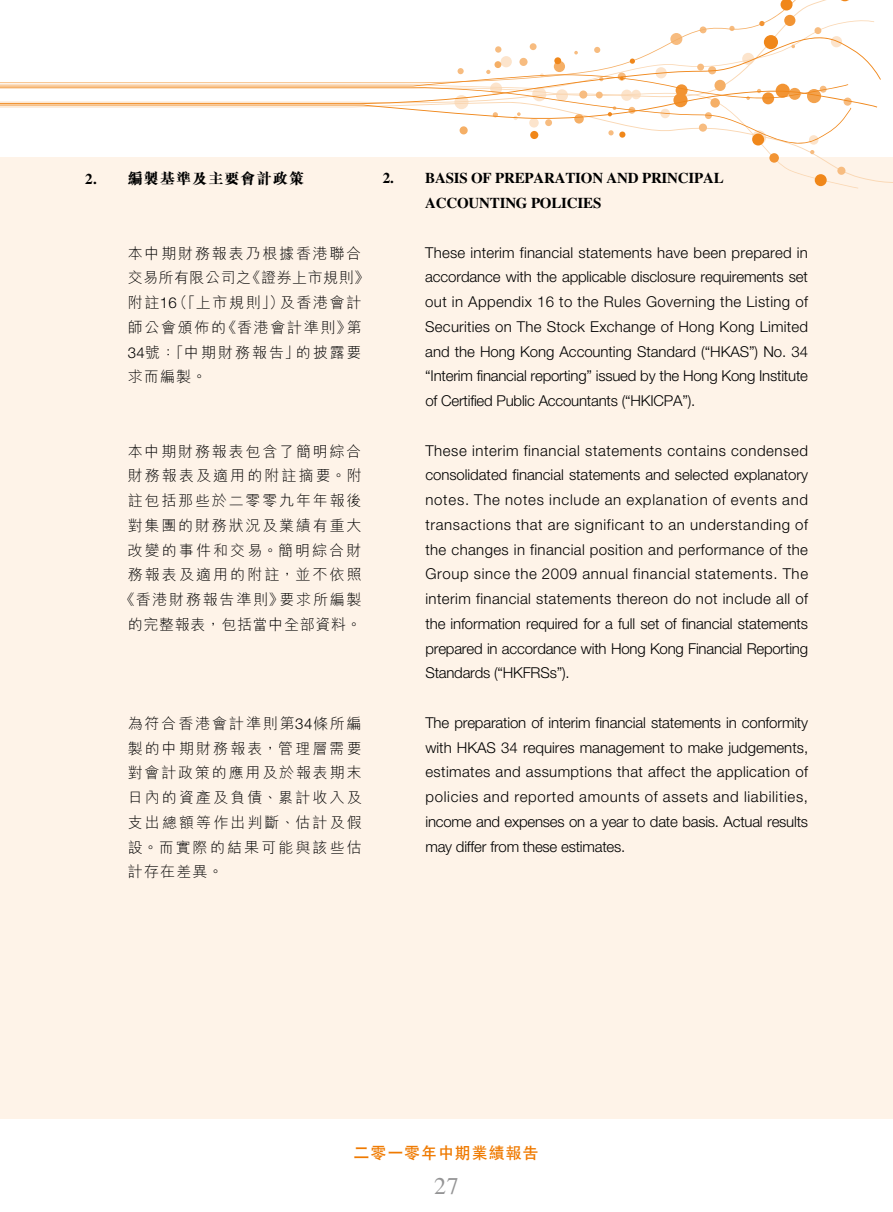
<style>
.page{position:relative;width:893px;height:1212px;background:#fff}
.page>*{position:absolute;margin:0;border:0;box-sizing:border-box;transform-origin:0 0}
.t1{font:24px "Times LT Std";color:#949495}
.t2{font:700 16.5px "C Hei 2 HK";letter-spacing:.025em;color:#ef7a00}
.t3{font:300 15px/24.8px "Helvetica Neue LT Std";letter-spacing:-.015em;color:#000;text-align:justify}
.t4{font:300 15px/24.8px "M Hei HK";letter-spacing:.12em;color:#000}
.t5{font:700 15px/25.5px "Times LT Std";letter-spacing:-.015em;color:#000}
.t6{font:800 15px "M Sung HK";letter-spacing:.075em;color:#000}
.s1{font-family:"Times LT Std";font-weight:700}
.s2{font-family:"Helvetica Neue LT Std"}
</style>
<div class="page">
<div style="left:0;top:157px;width:893px;height:961px;background:#fef3e8"></div>
<svg style="left:0;top:0;width:877px;height:189px"></svg>
<p class="t6" style="left:85px;top:170px;width:220px"><span class="s1">2.</span> 編製基準及主要會計政策</p>
<p class="t4" style="left:128px;top:240px;width:243px">本中期財務報表乃根據香港聯合交易所有限公司之《證券上市規則》附註<span class="s2">16</span>（「上市規則」）及香港會計師公會頒佈的《香港會計準則》第<br><span class="s2">34</span>號：「中期財務報告」的披露要求而編製。</p>
<p class="t4" style="left:120px;top:438px;width:243px;text-align:center">本中期財務報表包含了簡明綜合財務報表及適用的附註摘要。附註包括那些於二零零九年年報後對集團的財務狀況及業績有重大改變的事件和交易。簡明綜合財務報表及適用的附註，並不依照《香港財務報告準則》要求所編製的完整報表，包括當中全部資料。</p>
<p class="t4" style="left:128px;top:711px;width:236px;text-align:justify">為符合香港會計準則第<span class="s2">34</span>條所編製的中期財務報表，管理層需要對會計政策的應用及於報表期末日內的資產及負債、累計收入及支出總額等作出判斷、估計及假設。而實際的結果可能與該些估計存在差異。</p>
<p class="t5" style="left:425px;top:164px;width:300px;text-indent:-43px">2. BASIS OF PREPARATION AND PRINCIPAL<br>ACCOUNTING POLICIES</p>
<p class="t3" style="left:425px;top:240px;width:384px">These interim financial statements have been prepared in accordance with the applicable disclosure requirements set out in Appendix 16 to the Rules Governing the Listing of Securities on The Stock Exchange of Hong Kong Limited and the Hong Kong Accounting Standard (“HKAS”) No. 34 “Interim financial reporting” issued by the Hong Kong Institute of Certified Public Accountants (“HKICPA”).</p>
<p class="t3" style="left:425px;top:438px;width:384px">These interim financial statements contains condensed consolidated financial statements and selected explanatory notes. The notes include an explanation of events and transactions that are significant to an understanding of the changes in financial position and performance of the Group since the 2009 annual financial statements. The interim financial statements thereon do not include all of the information required for a full set of financial statements prepared in accordance with Hong Kong Financial Reporting Standards (“HKFRSs”).</p>
<p class="t3" style="left:425px;top:710px;width:384px">The preparation of interim financial statements in conformity with HKAS 34 requires management to make judgements, estimates and assumptions that affect the application of policies and reported amounts of assets and liabilities, income and expenses on a year to date basis. Actual results may differ from these estimates.</p>
<p class="t2" style="left:353px;top:1144px;width:187px">二零一零年中期業績報告</p>
<h1 class="t1" style="left:434px;top:1172px;width:26px">27</h1>
</div>
